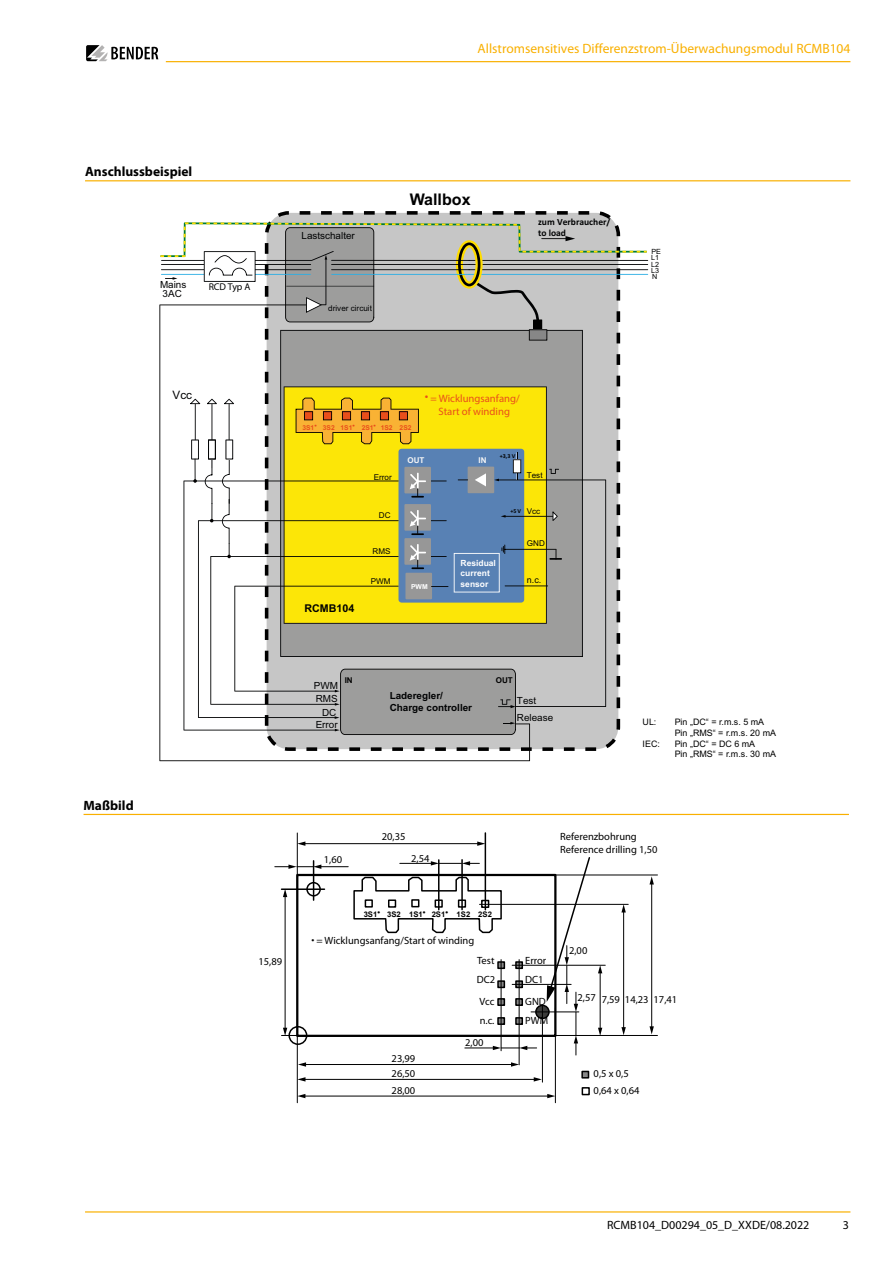
<style>
.page{position:relative;width:893px;height:1263px;background:#fff}
.page>*{position:absolute;margin:0;border:0;box-sizing:border-box;transform-origin:0 0}
.t1{font:700 16.05px "Arial";color:#000}
.t2{font:13.5px "Myriad Pro";color:#f9b000}
.t3{font:700 13.5px "Myriad Pro";color:#000}
.t4{font:12px "Myriad Pro";color:#000}
.t5{font:11.55px "Arial";color:#010203}
.t6{font:10.65px/12.9px "Myriad Pro";color:#e94e1b;text-align:center}
.t7{font:700 10.65px "Arial";color:#000}
.t8{font:10.5px/16.4px "Myriad Pro";color:#000}
.t9{font:9.75px/8.7px "Arial";color:#010203}
.t10{font:700 9.75px/11.9px "Arial";color:#010203}
.t11{font:9.75px "Arial";color:#010202}
.t12{font:9.75px "Myriad Pro";color:#000}
.t13{font:700 9.45px "Calibri";color:#010203}
.t14{font:8.85px/10.6px "Arial";color:#000}
.t15{font:8.85px "Arial";color:#010203}
.t16{font:700 8.55px/10.2px "Arial";color:#fff}
.t17{font:8.1px "Arial";color:#010203}
.t18{font:700 8.1px "Arial";color:#f6f6f6}
.t19{font:700 8.1px "Arial";color:#000}
.t20{font:700 7.65px "Arial";color:#000}
.t21{font:7.2px/6.3px "Arial";color:#010203;text-align:justify}
.t22{font:700 6.75px "Arial";color:#e94e1b}
.t23{font:700 6.75px "Arial";color:#fff}
.t24{font:700 6px "Calibri";color:#010203}
.s1{font-family:"Arial";font-weight:400;font-size:8.1px}
</style>
<div class="page">
<svg style="left:86px;top:45px;width:72px;height:16px"></svg>
<hr style="left:166px;top:61px;width:684px;height:1px;background:#f9b000">
<hr style="left:85px;top:1211px;width:765px;height:1px;background:#f9b000">
<hr style="left:85px;top:180px;width:765px;height:1px;background:#f9b000">
<svg style="left:269px;top:211px;width:351px;height:540px;background:#b2b2b2"></svg>
<svg style="left:530px;top:341px;width:53px;height:57px;background:#9e9d8f"></svg>
<hr style="left:469px;top:260px;width:179px;height:1px;background:#010203">
<svg style="left:159px;top:304px;width:371px;height:457px"></svg>
<hr style="left:469px;top:264px;width:179px;height:1px;background:#010203">
<hr style="left:469px;top:269px;width:179px;height:1px;background:#010203">
<hr style="left:469px;top:274px;width:179px;height:1px;background:#2aade4">
<svg style="left:183px;top:480px;width:7px;height:250px"></svg>
<svg style="left:190px;top:398px;width:416px;height:337px"></svg>
<svg style="left:161px;top:222px;width:486px;height:119px"></svg>
<hr style="left:331px;top:260px;width:139px;height:1px;background:#010203">
<hr style="left:331px;top:264px;width:139px;height:1px;background:#010203">
<hr style="left:331px;top:269px;width:139px;height:1px;background:#010203">
<hr style="left:331px;top:274px;width:139px;height:1px;background:#2aade4">
<hr style="left:84px;top:814px;width:765px;height:1px;background:#f9b000">
<div style="left:296px;top:874px;width:260px;height:163px;border:2px solid #000"></div>
<div style="left:306px;top:882px;width:15px;height:14px;border:2px solid #000;border-radius:50%"></div>
<svg style="left:536px;top:1005px;width:13px;height:13px"></svg>
<div style="left:535px;top:1004px;width:15px;height:15px;border:2px solid #000;border-radius:50%"></div>
<div style="left:288px;top:1026px;width:19px;height:19px;border:2px solid #000;border-radius:50%"></div>
<svg style="left:353px;top:876px;width:150px;height:58px"></svg>
<hr style="left:542px;top:1005px;width:1px;height:77px;background:#000">
<hr style="left:313px;top:861px;width:1px;height:39px;background:#000">
<hr style="left:281px;top:888px;width:43px;height:2px;background:#000">
<hr style="left:281px;top:1035px;width:376px;height:1px;background:#000">
<hr style="left:479px;top:904px;width:149px;height:1px;background:#000">
<hr style="left:548px;top:875px;width:109px;height:1px;background:#000">
<hr style="left:297px;top:833px;width:1px;height:270px;background:#000">
<hr style="left:555px;top:1008px;width:1px;height:95px;background:#000">
<hr style="left:485px;top:833px;width:1px;height:77px;background:#000">
<hr style="left:304px;top:1079px;width:231px;height:1px;background:#000">
<svg style="left:297px;top:1077px;width:8px;height:4px"></svg>
<svg style="left:534px;top:1077px;width:8px;height:4px"></svg>
<hr style="left:305px;top:1064px;width:207px;height:1px;background:#000">
<svg style="left:298px;top:1062px;width:8px;height:5px"></svg>
<svg style="left:511px;top:1062px;width:8px;height:5px"></svg>
<hr style="left:304px;top:843px;width:175px;height:1px;background:#000">
<svg style="left:297px;top:841px;width:8px;height:5px"></svg>
<svg style="left:477px;top:841px;width:8px;height:5px"></svg>
<hr style="left:304px;top:1096px;width:245px;height:1px;background:#000">
<svg style="left:297px;top:1094px;width:8px;height:4px"></svg>
<svg style="left:547px;top:1094px;width:8px;height:4px"></svg>
<hr style="left:285px;top:895px;width:1px;height:134px;background:#000">
<svg style="left:283px;top:890px;width:4px;height:7px"></svg>
<svg style="left:283px;top:1028px;width:4px;height:7px"></svg>
<hr style="left:651px;top:883px;width:1px;height:145px;background:#000">
<svg style="left:649px;top:876px;width:5px;height:8px"></svg>
<svg style="left:649px;top:1026px;width:5px;height:8px"></svg>
<hr style="left:623px;top:911px;width:1px;height:117px;background:#000">
<svg style="left:621px;top:904px;width:5px;height:8px"></svg>
<svg style="left:621px;top:1027px;width:5px;height:8px"></svg>
<hr style="left:600px;top:972px;width:1px;height:57px;background:#000">
<svg style="left:598px;top:966px;width:4px;height:7px"></svg>
<svg style="left:598px;top:1028px;width:4px;height:7px"></svg>
<hr style="left:531px;top:1011px;width:48px;height:1px;background:#000">
<hr style="left:438px;top:860px;width:1px;height:50px;background:#000">
<hr style="left:461px;top:860px;width:2px;height:49px;background:#000">
<hr style="left:400px;top:863px;width:32px;height:1px;background:#000">
<div style="left:582px;top:1071px;width:6px;height:7px;background:#878787"></div>
<div style="left:581px;top:1071px;width:8px;height:7px;border:2px solid #000"></div>
<div style="left:497px;top:1017px;width:8px;height:8px;border:2px solid #000"></div>
<div style="left:515px;top:1017px;width:8px;height:8px;border:2px solid #000"></div>
<div style="left:497px;top:961px;width:8px;height:8px;border:2px solid #000"></div>
<div style="left:515px;top:961px;width:8px;height:8px;border:2px solid #000"></div>
<div style="left:515px;top:980px;width:8px;height:8px;border:2px solid #000"></div>
<div style="left:497px;top:980px;width:8px;height:8px;border:2px solid #000"></div>
<div style="left:497px;top:998px;width:8px;height:8px;border:2px solid #000"></div>
<div style="left:515px;top:998px;width:8px;height:8px;border:2px solid #000"></div>
<hr style="left:512px;top:965px;width:93px;height:1px;background:#000">
<hr style="left:519px;top:959px;width:1px;height:106px;background:#000">
<hr style="left:512px;top:984px;width:59px;height:1px;background:#000">
<hr style="left:501px;top:959px;width:1px;height:92px;background:#000">
<div style="left:582px;top:1087px;width:8px;height:8px;border:2px solid #000"></div>
<svg style="left:275px;top:864px;width:73px;height:5px"></svg>
<svg style="left:431px;top:861px;width:48px;height:4px"></svg>
<svg style="left:465px;top:1046px;width:72px;height:4px"></svg>
<svg style="left:547px;top:857px;width:44px;height:198px"></svg>
<p class="t2" style="left:478px;top:41px;width:374px">Allstromsensitives Differenzstrom-Überwachungsmodul RCMB104</p>
<p class="t3" style="left:85px;top:164px;width:109px">Anschlussbeispiel</p>
<p class="t9" style="left:160px;top:280px;width:28px">Mains<br>3AC</p>
<p class="t12" style="left:209px;top:281px;width:43px">RCD Typ A</p>
<h1 class="t1" style="left:410px;top:188px;width:62px">Wallbox</h1>
<p class="t13" style="left:538px;top:215px;width:74px">zum Verbraucher/</p>
<p class="t9" style="left:302px;top:231px;width:55px">Lastschalter</p>
<p class="t13" style="left:538px;top:226px;width:29px">to load</p>
<p class="t17" style="left:328px;top:303px;width:45px">driver circuit</p>
<p class="t21" style="left:651px;top:248px;width:11px">PE</p>
<p class="t21" style="left:651px;top:254px;width:10px">L1<br>L2<br>L3<br>N</p>
<p class="t5" style="left:173px;top:387px;width:21px">Vcc</p>
<p class="t3" style="left:84px;top:797px;width:52px">Maßbild</p>
<p class="t22" style="left:302px;top:423px;width:111px">3S1• 3S2 1S1• 2S1• 1S2 2S2</p>
<p class="t6" style="left:425px;top:392px;width:97px"><sup>•</sup> = Wicklungsanfang/<br>Start of winding</p>
<p class="t17" style="left:374px;top:471px;width:19px">Error</p>
<p class="t17" style="left:379px;top:509px;width:13px">DC</p>
<p class="t17" style="left:373px;top:545px;width:19px">RMS</p>
<p class="t18" style="left:408px;top:455px;width:18px">OUT</p>
<p class="t18" style="left:479px;top:455px;width:10px">IN</p>
<p class="t24" style="left:500px;top:452px;width:17px">+3,3 V</p>
<p class="t17" style="left:527px;top:469px;width:17px">Test</p>
<p class="t24" style="left:510px;top:507px;width:31px">+5V <span class="s1">Vcc</span></p>
<p class="t17" style="left:527px;top:538px;width:19px">GND</p>
<p class="t7" style="left:304px;top:601px;width:51px">RCMB104</p>
<p class="t16" style="left:461px;top:558px;width:37px">Residual current sensor</p>
<p class="t17" style="left:371px;top:576px;width:21px">PWM</p>
<p class="t15" style="left:527px;top:574px;width:16px">n.c.</p>
<p class="t23" style="left:411px;top:582px;width:18px">PWM</p>
<p class="t19" style="left:345px;top:675px;width:10px">IN</p>
<p class="t19" style="left:496px;top:675px;width:18px">OUT</p>
<p class="t9" style="left:314px;top:681px;width:26px">PWM</p>
<p class="t9" style="left:316px;top:691px;width:23px;line-height:14.5px;text-align:center">RMS<br>DC</p>
<p class="t9" style="left:316px;top:720px;width:23px">Error</p>
<p class="t10" style="left:390px;top:690px;width:84px">Laderegler/<br>Charge controller</p>
<p class="t9" style="left:517px;top:696px;width:21px">Test</p>
<p class="t11" style="left:517px;top:711px;width:38px">Release</p>
<p class="t14" style="left:643px;top:717px;width:15px">UL:</p>
<p class="t14" style="left:675px;top:717px;width:103px">Pin „DC“ = r.m.s. 5 mA<br>Pin „RMS“ = r.m.s. 20 mA</p>
<p class="t14" style="left:643px;top:738px;width:19px">IEC:</p>
<p class="t14" style="left:675px;top:738px;width:103px">Pin „DC“ = DC 6 mA<br>Pin „RMS“ = r.m.s. 30 mA</p>
<p class="t8" style="left:259px;top:953px;width:25px">15,89</p>
<p class="t8" style="left:324px;top:852px;width:20px">1,60</p>
<p class="t8" style="left:382px;top:829px;width:25px">20,35</p>
<p class="t8" style="left:411px;top:850px;width:20px">2,54</p>
<p class="t8" style="left:560px;top:831px;width:99px;line-height:12.6px">Referenzbohrung<br>Reference drilling 1,50</p>
<p class="t20" style="left:364px;top:908px;width:130px">3S1• 3S2 1S1• 2S1• 1S2 2S2</p>
<p class="t8" style="left:311px;top:933px;width:164px">• = Wicklungsanfang/Start of winding</p>
<p class="t8" style="left:477px;top:952px;width:19px">Test</p>
<p class="t8" style="left:525px;top:952px;width:23px">Error</p>
<p class="t8" style="left:392px;top:1050px;width:25px">23,99</p>
<p class="t8" style="left:392px;top:1066px;width:25px">26,50</p>
<p class="t8" style="left:392px;top:1082px;width:25px">28,00</p>
<p class="t8" style="left:477px;top:972px;width:20px">DC2</p>
<p class="t8" style="left:480px;top:992px;width:16px;line-height:18.9px">Vcc n.c.</p>
<p class="t8" style="left:465px;top:1034px;width:20px">2,00</p>
<p class="t8" style="left:525px;top:969px;width:22px;line-height:21.8px">DC1<br>GND</p>
<p class="t8" style="left:525px;top:1012px;width:24px">PWM</p>
<p class="t8" style="left:569px;top:942px;width:20px">2,00</p>
<p class="t8" style="left:577px;top:991px;width:73px">2,57 7,59 14,23</p>
<p class="t8" style="left:654px;top:991px;width:25px">17,41</p>
<p class="t8" style="left:594px;top:1066px;width:47px">0,5 x 0,5<br>0,64 x 0,64</p>
<p class="t4" style="left:607px;top:1218px;width:204px">RCMB104_D00294_05_D_XXDE/08.2022</p>
<p class="t4" style="left:843px;top:1218px;width:8px">3</p>
</div>
